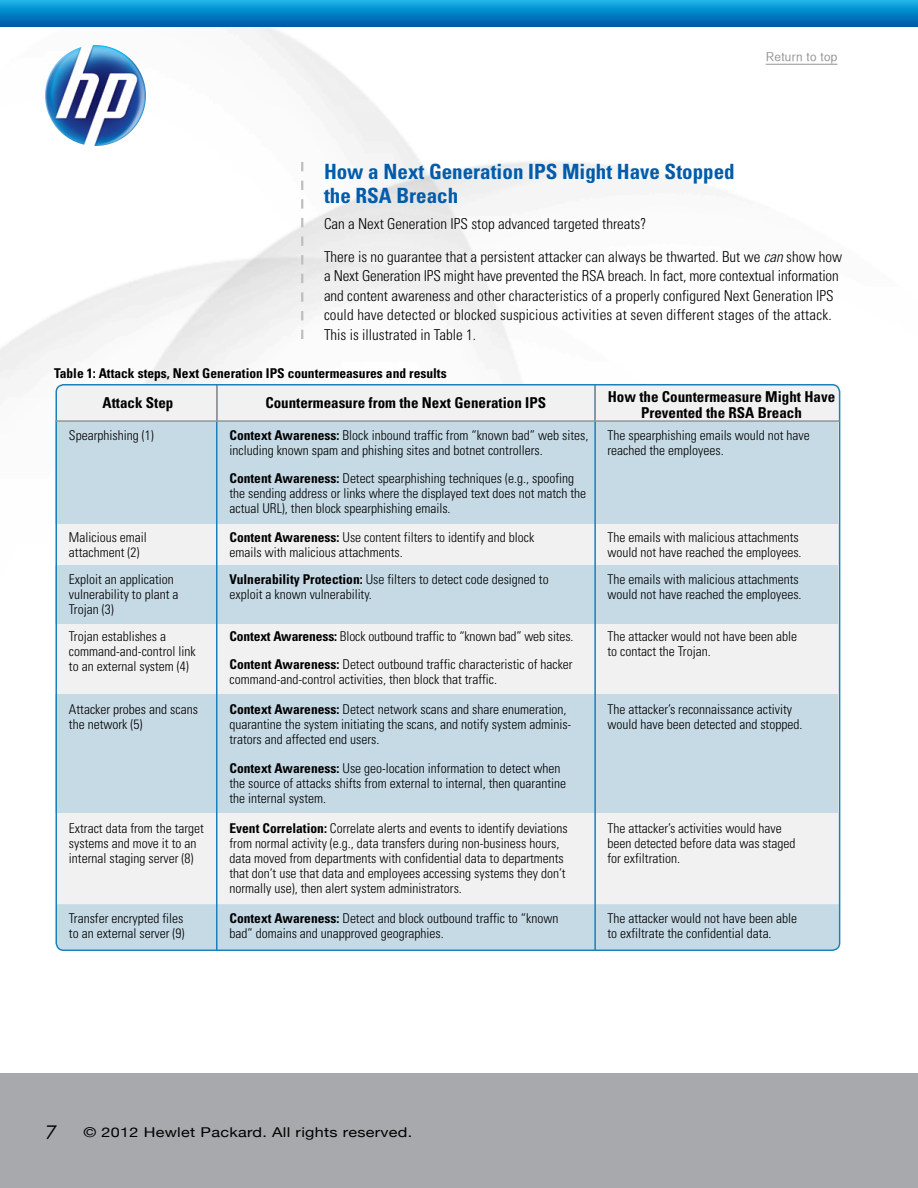
<style>
.page{position:relative;width:918px;height:1188px;background:#fff}
.page>*{position:absolute;margin:0;border:0;box-sizing:border-box;transform-origin:0 0}
.t1{font:700 condensed 21px/24px "Univers";color:#005baa}
.t2{font:18px "Futura";color:#000}
.t3{font:300 condensed 15px/19.5px "Univers";color:#000}
.t4{font:700 condensed 15px/16.5px "Univers";color:#000;text-align:center}
.t5{font:300 condensed 13.5px/15px "Univers";color:#000}
.t6{font:700 condensed 13.5px "Univers";color:#000}
.t7{font:13.5px "Helvetica Neue";letter-spacing:.02em;color:#000;scale:1.2 1}
.t8{font:12px "Helvetica CY Plain";letter-spacing:.02em;color:#939598;scale:1.2 1}
.s1{font-style:italic}
.s2{font-weight:700}
</style>
<div class="page">
<img style="left:0;top:27px;width:841px;height:924px">
<div style="left:0;top:1073px;width:918px;height:115px;background:#a7a9ac"></div>
<hr style="left:766px;top:64px;width:71px;height:1px;background:#939598">
<img style="left:45px;top:45px;width:101px;height:101px;border-radius:50px">
<svg style="left:0;top:0;width:918px;height:27px;background:#0684c7"></svg>
<svg style="left:301px;top:162px;width:2px;height:177px"></svg>
<div style="left:56px;top:385px;width:784px;height:565px;background:#f1f1f2;border-radius:8px"></div>
<div style="left:57px;top:904px;width:782px;height:46px;background:#c6dae6"></div>
<div style="left:56px;top:565px;width:782px;height:59px;background:#c6dae6"></div>
<div style="left:56px;top:694px;width:782px;height:119px;background:#c6dae6"></div>
<div style="left:56px;top:421px;width:782px;height:103px;background:#c6dae6"></div>
<hr style="left:216px;top:385px;width:2px;height:565px;background:#1a80b9">
<hr style="left:594px;top:385px;width:2px;height:565px;background:#1a80b9">
<hr style="left:56px;top:420px;width:784px;height:2px;background:#939598">
<hr style="left:594px;top:386px;width:2px;height:36px;background:#939598">
<hr style="left:216px;top:386px;width:2px;height:36px;background:#939598">
<p class="t8" style="left:766px;top:50px;width:61px">Return to top</p>
<h1 class="t1" style="left:324px;top:159px;width:412px">How a Next Generation IPS Might Have Stopped the RSA Breach</h1>
<p class="t3" style="left:324px;top:214px;width:324px">Can a Next Generation IPS stop advanced targeted threats?</p>
<p class="t3" style="left:324px;top:247px;width:520px">There is no guarantee that a persistent attacker can always be thwarted. But we <span class="s1">can</span> show how a Next Generation IPS might have prevented the RSA breach. In fact, more contextual information and content awareness and other characteristics of a properly configured Next Generation IPS could have detected or blocked suspicious activities at seven different stages of the attack.<br>This is illustrated in Table 1.</p>
<p class="t6" style="left:54px;top:365px;width:394px">Table 1: Attack steps, Next Generation IPS countermeasures and results</p>
<p class="t4" style="left:103px;top:394px;width:72px">Attack Step</p>
<p class="t4" style="left:608px;top:388px;width:229px">How the Countermeasure Might Have<br>Prevented the RSA Breach</p>
<p class="t5" style="left:608px;top:427px;width:204px">The spearphishing emails would not have reached the employees.</p>
<p class="t4" style="left:265px;top:394px;width:282px">Countermeasure from the Next Generation IPS</p>
<p class="t5" style="left:230px;top:427px;width:360px"><span class="s2">Context Awareness:</span> Block inbound traffic from “known bad” web sites, including known spam and phishing sites and botnet controllers.</p>
<p class="t5" style="left:230px;top:471px;width:358px"><span class="s2">Content Awareness:</span> Detect spearphishing techniques (e.g., spoofing the sending address or links where the displayed text does not match the actual URL), then block spearphishing emails.</p>
<p class="t5" style="left:230px;top:529px;width:306px"><span class="s2">Content Awareness:</span> Use content filters to identify and block emails with malicious attachments.</p>
<p class="t5" style="left:230px;top:571px;width:321px"><span class="s2">Vulnerability Protection:</span> Use filters to detect code designed to exploit a known vulnerability.</p>
<p class="t5" style="left:230px;top:622px;width:345px;line-height:28.5px"><span class="s2">Context Awareness:</span> Block outbound traffic to “known bad” web sites.<br><span class="s2">Content Awareness:</span> Detect outbound traffic characteristic of hacker</p>
<p class="t5" style="left:230px;top:672px;width:269px">command-and-control activities, then block that traffic.</p>
<p class="t5" style="left:230px;top:702px;width:343px"><span class="s2">Context Awareness:</span> Detect network scans and share enumeration, quarantine the system initiating the scans, and notify system adminis&shy;trators and affected end users.</p>
<p class="t5" style="left:230px;top:760px;width:338px"><span class="s2">Context Awareness:</span> Use geo-location information to detect when the source of attacks shifts from external to internal, then quarantine the internal system.</p>
<p class="t5" style="left:230px;top:820px;width:340px"><span class="s2">Event Correlation:</span> Correlate alerts and events to identify deviations from normal activity (e.g., data transfers during non-business hours, data moved from departments with confidential data to departments that don’t use that data and employees accessing systems they don’t normally use), then alert system administrators.</p>
<p class="t5" style="left:230px;top:911px;width:330px"><span class="s2">Context Awareness:</span> Detect and block outbound traffic to “known bad” domains and unapproved geographies.</p>
<p class="t5" style="left:69px;top:427px;width:86px">Spearphishing (1)</p>
<p class="t5" style="left:69px;top:529px;width:79px">Malicious email attachment (2)</p>
<p class="t5" style="left:69px;top:571px;width:111px">Exploit an application vulnerability to plant a<br>Trojan (3)</p>
<p class="t5" style="left:69px;top:628px;width:128px">Trojan establishes a command-and-control link to an external system (4)</p>
<p class="t5" style="left:69px;top:702px;width:130px">Attacker probes and scans the network (5)</p>
<p class="t5" style="left:608px;top:529px;width:196px">The emails with malicious attachments would not have reached the employees.</p>
<p class="t5" style="left:608px;top:571px;width:196px">The emails with malicious attachments would not have reached the employees.</p>
<p class="t5" style="left:608px;top:628px;width:191px">The attacker would not have been able to contact the Trojan.</p>
<p class="t5" style="left:608px;top:702px;width:196px">The attacker’s reconnaissance activity would have been detected and stopped.</p>
<p class="t5" style="left:69px;top:820px;width:136px">Extract data from the target systems and move it to an internal staging server (8)</p>
<p class="t5" style="left:608px;top:820px;width:190px">The attacker’s activities would have been detected before data was staged for exfiltration.</p>
<p class="t5" style="left:69px;top:911px;width:117px">Transfer encrypted files to an external server (9)</p>
<p class="t5" style="left:608px;top:911px;width:191px">The attacker would not have been able to exfiltrate the confidential data.</p>
<h2 class="t2" style="left:46px;top:1120px;width:13px">7</h2>
<p class="t7" style="left:83px;top:1124px;width:276px">© 2012 Hewlet Packard. All rights reserved.</p>
</div>
